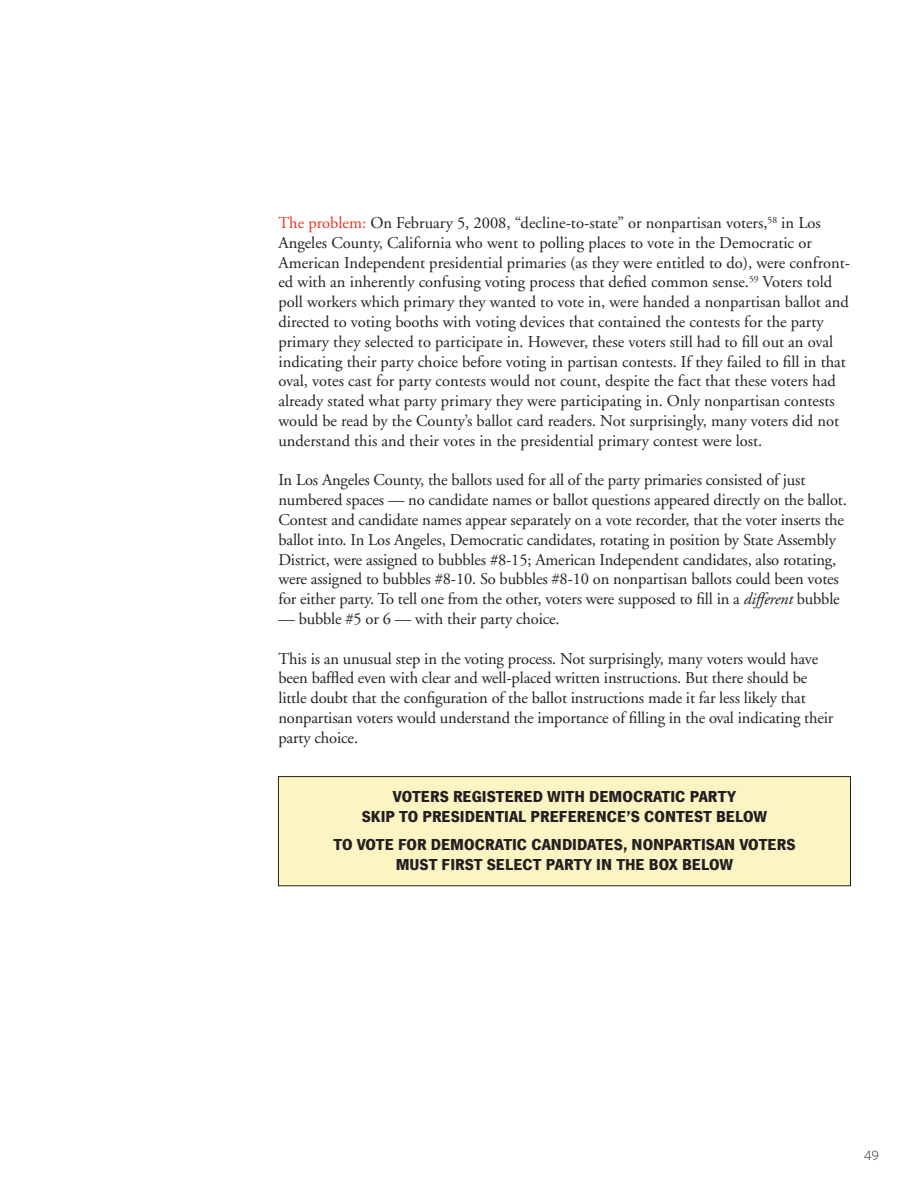
<style>
.page{position:relative;width:918px;height:1188px;background:#fff}
.page>*{position:absolute;margin:0;border:0;box-sizing:border-box;transform-origin:0 0}
.t1{font:16.5px/19.8px "Adobe Garamond";letter-spacing:-.01em;color:#231f20}
.t2{font:700 16.5px/19.8px "News Gothic T";color:#231f20;text-align:center}
.t3{font:300 13.5px "Whitney";color:#231f20}
.s1{color:#ee3124}
.s2{font-style:italic}
</style>
<div class="page">
<div style="left:278px;top:777px;width:572px;height:109px;background:#fdf4c4"></div>
<div style="left:278px;top:776px;width:573px;height:110px;border:1px solid #231f20"></div>
<p class="t1" style="left:278px;top:214px;width:573px"><span class="s1">The problem:</span> On February 5, 2008, “decline-to-state” or nonpartisan voters,<sup>58</sup> in Los Angeles County, California who went to polling places to vote in the Democratic or American Independent presidential primaries (as they were entitled to do), were confront&shy;ed with an inherently confusing voting process that defied common sense.<sup>59</sup> Voters told poll workers which primary they wanted to vote in, were handed a nonpartisan ballot and directed to voting booths with voting devices that contained the contests for the party primary they selected to participate in. However, these voters still had to fill out an oval indicating their party choice before voting in partisan contests. If they failed to fill in that oval, votes cast for party contests would not count, despite the fact that these voters had already stated what party primary they were participating in. Only nonpartisan contests would be read by the County’s ballot card readers. Not surprisingly, many voters did not understand this and their votes in the presidential primary contest were lost.</p>
<p class="t1" style="left:278px;top:472px;width:570px">In Los Angeles County, the ballots used for all of the party primaries consisted of just numbered spaces — no candidate names or ballot questions appeared directly on the ballot.<br>Contest and candidate names appear separately on a vote recorder, that the voter inserts the ballot into. In Los Angeles, Democratic candidates, rotating in position by State Assembly District, were assigned to bubbles #8-15; American Independent candidates, also rotating, were assigned to bubbles #8-10. So bubbles #8-10 on nonpartisan ballots could been votes for either party. To tell one from the other, voters were supposed to fill in a <span class="s2">different</span> bubble</p>
<p class="t1" style="left:278px;top:610px;width:283px">— bubble #5 or 6 — with their party choice.</p>
<p class="t1" style="left:278px;top:650px;width:557px">This is an unusual step in the voting process. Not surprisingly, many voters would have been baffled even with clear and well-placed written instructions. But there should be little doubt that the configuration of the ballot instructions made it far less likely that nonpartisan voters would understand the importance of filling in the oval indicating their party choice.</p>
<p class="t2" style="left:362px;top:788px;width:407px">VOTERS REGISTERED WITH DEMOCRATIC PARTY<br>SKIP TO PRESIDENTIAL PREFERENCE’S CONTEST BELOW</p>
<p class="t2" style="left:333px;top:837px;width:464px">TO VOTE FOR DEMOCRATIC CANDIDATES, NONPARTISAN VOTERS<br>MUST FIRST SELECT PARTY IN THE BOX BELOW</p>
<p class="t3" style="left:864px;top:1151px;width:17px">49</p>
</div>
